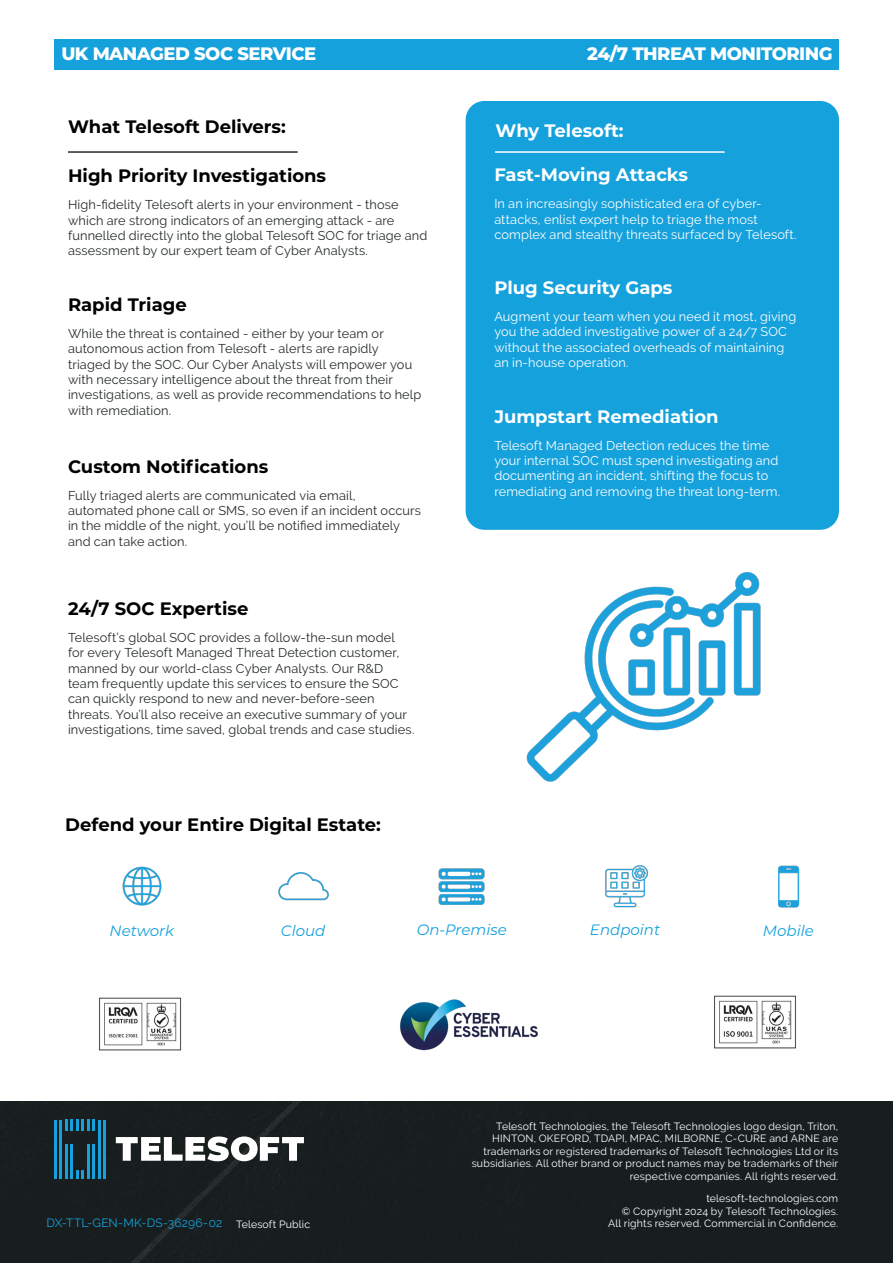
<style>
.page{position:relative;width:893px;height:1263px;background:#fff}
.page>*{position:absolute;margin:0;border:0;box-sizing:border-box;transform-origin:0 0}
.t1{font:700 18px "Montserrat";color:#000}
.t2{font:700 18px "Montserrat";color:#fff}
.t3{font:800 18px "Montserrat";letter-spacing:-.03em;color:#fff}
.t4{font:italic 15px "Montserrat";color:#15a1dc}
.t5{font:12.75px/15.3px "Raleway";letter-spacing:.01em;color:#262b2c}
.t6{font:12.75px/15.3px "Raleway";letter-spacing:.01em;color:#fff}
.t7{font:12px "Raleway";letter-spacing:.01em;color:#15a1dc}
.t8{font:10.5px/12.6px "Raleway";letter-spacing:.02em;color:#fff;text-align:right}
.s1{font-size:10.5px;color:#fff}
</style>
<div class="page">
<div style="left:0;top:1102px;width:893px;height:161px;background:#181e1e"></div>
<svg style="left:116px;top:1136px;width:188px;height:25px"></svg>
<hr style="left:103px;top:1120px;width:3px;height:58px;background:#15a1dc">
<hr style="left:54px;top:1120px;width:3px;height:58px;background:#15a1dc">
<hr style="left:98px;top:1120px;width:2px;height:58px;background:#15a1dc">
<svg style="left:65px;top:1120px;width:30px;height:11px"></svg>
<hr style="left:65px;top:1144px;width:3px;height:34px;background:#15a1dc">
<hr style="left:59px;top:1120px;width:3px;height:58px;background:#15a1dc">
<hr style="left:70px;top:1144px;width:3px;height:34px;background:#15a1dc">
<svg style="left:76px;top:1170px;width:8px;height:8px"></svg>
<hr style="left:87px;top:1144px;width:3px;height:34px;background:#15a1dc">
<hr style="left:92px;top:1144px;width:3px;height:34px;background:#15a1dc">
<div style="left:54px;top:39px;width:785px;height:30px;background:#15a1dc"></div>
<img style="left:400px;top:999px;width:138px;height:52px">
<img style="left:99px;top:997px;width:83px;height:54px">
<img style="left:714px;top:995px;width:82px;height:54px">
<div style="left:466px;top:102px;width:372px;height:427px;background:#15a1dc;border-radius:18px"></div>
<div style="left:466px;top:101px;width:373px;height:429px;border:2px solid #15a1dc;border-radius:18px"></div>
<hr style="left:68px;top:151px;width:230px;height:2px;background:#262b2c">
<hr style="left:495px;top:151px;width:230px;height:2px;background:#fff">
<img style="left:122px;top:866px;width:40px;height:40px">
<img style="left:278px;top:872px;width:51px;height:29px">
<img style="left:605px;top:865px;width:44px;height:43px">
<img style="left:438px;top:868px;width:47px;height:37px">
<img style="left:778px;top:865px;width:22px;height:43px">
<img style="left:526px;top:572px;width:235px;height:210px">
<h1 class="t3" style="left:61px;top:40px;width:256px">UK MANAGED SOC SERVICE</h1>
<h1 class="t3" style="left:587px;top:41px;width:247px">24/7 THREAT MONITORING</h1>
<h1 class="t1" style="left:68px;top:114px;width:219px">What Telesoft Delivers:</h1>
<h1 class="t1" style="left:68px;top:163px;width:260px">High Priority Investigations</h1>
<p class="t5" style="left:68px;top:197px;width:361px">High-fidelity Telesoft alerts in your environment - those which are strong indicators of an emerging attack - are funnelled directly into the global Telesoft SOC for triage and assessment by our expert team of Cyber Analysts.</p>
<h1 class="t1" style="left:68px;top:291px;width:120px">Rapid Triage</h1>
<p class="t5" style="left:68px;top:326px;width:355px">While the threat is contained - either by your team or autonomous action from Telesoft - alerts are rapidly triaged by the SOC. Our Cyber Analysts will empower you with necessary intelligence about the threat from their investigations, as well as provide recommendations to help with remediation.</p>
<h1 class="t1" style="left:68px;top:453px;width:202px">Custom Notifications</h1>
<p class="t5" style="left:68px;top:488px;width:354px">Fully triaged alerts are communicated via email, automated phone call or SMS, so even if an incident occurs in the middle of the night, you’ll be notified immediately and can take action.</p>
<h1 class="t1" style="left:68px;top:595px;width:182px">24/7 SOC Expertise</h1>
<p class="t5" style="left:68px;top:630px;width:348px">Telesoft’s global SOC provides a follow-the-sun model<br>for every Telesoft Managed Threat Detection customer, manned by our world-class Cyber Analysts. Our R&amp;D team frequently update this services to ensure the SOC can quickly respond to new and never-before-seen threats. You’ll also receive an executive summary of your investigations, time saved, global trends and case studies.</p>
<h1 class="t1" style="left:65px;top:811px;width:317px">Defend your Entire Digital Estate:</h1>
<h1 class="t2" style="left:495px;top:117px;width:130px">Why Telesoft:</h1>
<h1 class="t2" style="left:494px;top:162px;width:195px">Fast-Moving Attacks</h1>
<p class="t6" style="left:494px;top:196px;width:304px">In an increasingly sophisticated era of cyber&shy;attacks, enlist expert help to triage the most complex and stealthy threats surfaced by Telesoft.</p>
<h1 class="t2" style="left:494px;top:274px;width:180px">Plug Security Gaps</h1>
<p class="t6" style="left:494px;top:309px;width:304px">Augment your team when you need it most, giving you the added investigative power of a 24/7 SOC without the associated overheads of maintaining an in-house operation.</p>
<h1 class="t2" style="left:494px;top:403px;width:226px">Jumpstart Remediation</h1>
<p class="t6" style="left:494px;top:438px;width:287px">Telesoft Managed Detection reduces the time your internal SOC must spend investigating and documenting an incident, shifting the focus to remediating and removing the threat long-term.</p>
<p class="t4" style="left:110px;top:920px;width:66px">Network</p>
<p class="t4" style="left:281px;top:920px;width:46px">Cloud</p>
<p class="t4" style="left:417px;top:919px;width:92px">On-Premise</p>
<p class="t4" style="left:590px;top:920px;width:72px">Endpoint</p>
<p class="t4" style="left:763px;top:920px;width:53px">Mobile</p>
<p class="t7" style="left:46px;top:1216px;width:265px">DX-TTL-GEN-MK-DS-36296-02 <span class="s1">Telesoft Public</span></p>
<p class="t8" style="left:472px;top:1119px;width:368px">Telesoft Technologies, the Telesoft Technologies logo design, Triton, HINTON, OKEFORD, TDAPI, MPAC, MILBORNE, C-CURE and ARNE are trademarks or registered trademarks of Telesoft Technologies Ltd or its subsidiaries. All other brand or product names may be trademarks of their respective companies. All rights reserved.</p>
<p class="t8" style="left:608px;top:1192px;width:232px">telesoft-technologies.com<br>© Copyright 2024 by Telesoft Technologies.<br>All rights reserved. Commercial in Confidence.</p>
</div>
